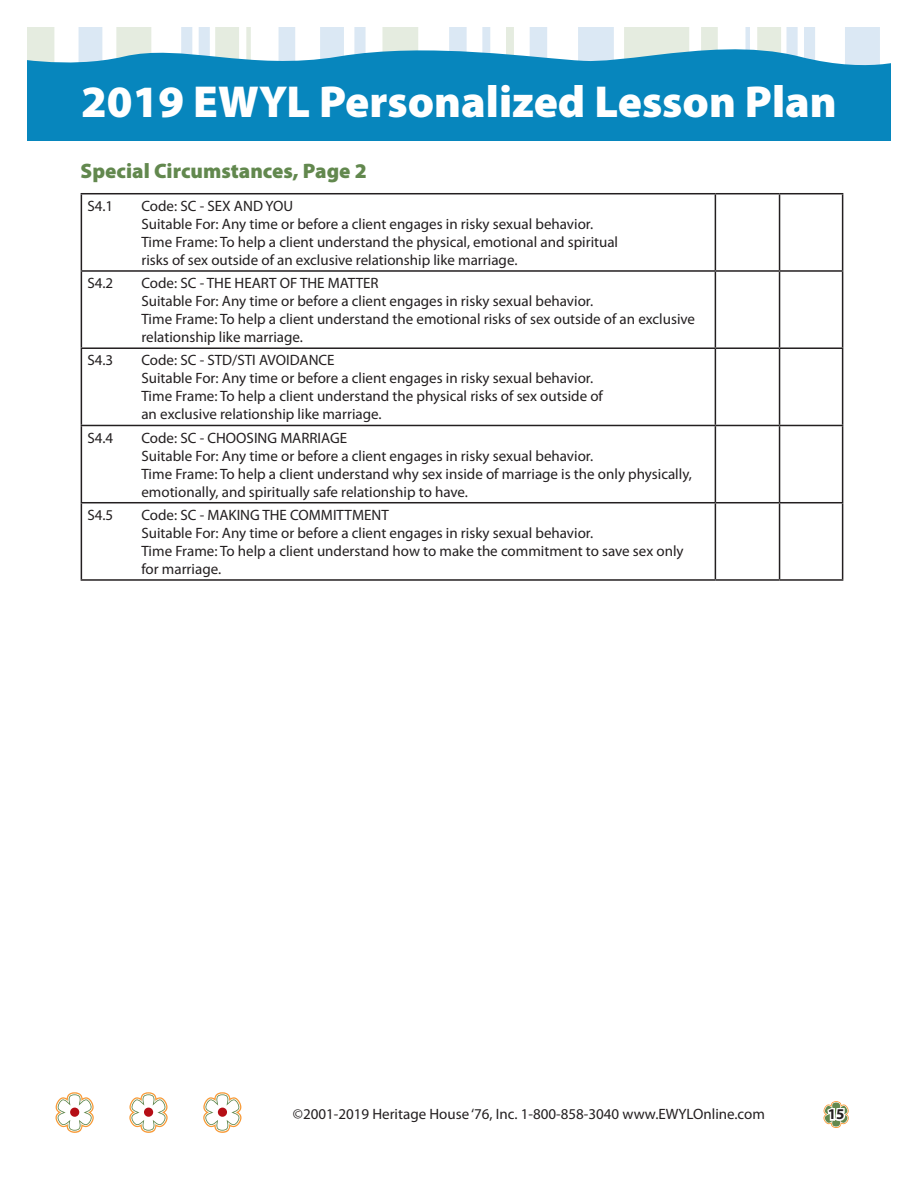
<style>
.page{position:relative;width:918px;height:1188px;background:#fff}
.page>*{position:absolute;margin:0;border:0;box-sizing:border-box;transform-origin:0 0}
.t1{font:900 45px "Myriad Pro";color:#fff}
.t2{font:900 21px "Myriad Pro";color:#62884e}
.t3{font:15px "Myriad Pro";color:#231f20}
.t4{font:700 15px "Myriad Pro";color:#231f20}
</style>
<div class="page">
<div style="left:0;top:0;width:918px;height:141px;background:#0786bd"></div>
<svg style="left:27px;top:27px;width:864px;height:39px"></svg>
<svg style="left:55px;top:1092px;width:39px;height:41px"></svg>
<div style="left:70px;top:1108px;width:9px;height:9px;background:#b50e16;border-radius:50%"></div>
<svg style="left:129px;top:1092px;width:39px;height:41px"></svg>
<div style="left:144px;top:1108px;width:9px;height:9px;background:#b50e16;border-radius:50%"></div>
<svg style="left:203px;top:1092px;width:39px;height:41px"></svg>
<div style="left:218px;top:1108px;width:9px;height:9px;background:#b50e16;border-radius:50%"></div>
<svg style="left:823px;top:1101px;width:26px;height:27px"></svg>
<hr style="left:81px;top:193px;width:634px;height:1px;background:#231f20">
<hr style="left:81px;top:194px;width:1px;height:76px;background:#231f20">
<hr style="left:715px;top:193px;width:65px;height:1px;background:#231f20">
<hr style="left:715px;top:194px;width:1px;height:76px;background:#231f20">
<hr style="left:780px;top:193px;width:63px;height:1px;background:#231f20">
<hr style="left:779px;top:194px;width:1px;height:76px;background:#231f20">
<hr style="left:842px;top:194px;width:1px;height:76px;background:#231f20">
<hr style="left:81px;top:270px;width:634px;height:2px;background:#231f20">
<hr style="left:81px;top:272px;width:1px;height:75px;background:#231f20">
<hr style="left:715px;top:270px;width:65px;height:2px;background:#231f20">
<hr style="left:715px;top:272px;width:1px;height:75px;background:#231f20">
<hr style="left:780px;top:270px;width:63px;height:2px;background:#231f20">
<hr style="left:779px;top:272px;width:1px;height:75px;background:#231f20">
<hr style="left:842px;top:272px;width:1px;height:75px;background:#231f20">
<hr style="left:81px;top:347px;width:634px;height:2px;background:#231f20">
<hr style="left:81px;top:349px;width:1px;height:76px;background:#231f20">
<hr style="left:715px;top:347px;width:65px;height:2px;background:#231f20">
<hr style="left:715px;top:349px;width:1px;height:76px;background:#231f20">
<hr style="left:780px;top:347px;width:63px;height:2px;background:#231f20">
<hr style="left:779px;top:349px;width:1px;height:76px;background:#231f20">
<hr style="left:842px;top:349px;width:1px;height:76px;background:#231f20">
<hr style="left:81px;top:425px;width:634px;height:1px;background:#231f20">
<hr style="left:81px;top:426px;width:1px;height:76px;background:#231f20">
<hr style="left:715px;top:425px;width:65px;height:1px;background:#231f20">
<hr style="left:715px;top:426px;width:1px;height:76px;background:#231f20">
<hr style="left:780px;top:425px;width:63px;height:1px;background:#231f20">
<hr style="left:779px;top:426px;width:1px;height:76px;background:#231f20">
<hr style="left:842px;top:426px;width:1px;height:76px;background:#231f20">
<hr style="left:81px;top:502px;width:634px;height:1px;background:#231f20">
<hr style="left:81px;top:503px;width:1px;height:76px;background:#231f20">
<hr style="left:715px;top:502px;width:65px;height:1px;background:#231f20">
<hr style="left:715px;top:503px;width:1px;height:76px;background:#231f20">
<hr style="left:780px;top:502px;width:63px;height:1px;background:#231f20">
<hr style="left:779px;top:503px;width:1px;height:76px;background:#231f20">
<hr style="left:842px;top:503px;width:1px;height:76px;background:#231f20">
<hr style="left:81px;top:579px;width:634px;height:2px;background:#231f20">
<hr style="left:715px;top:579px;width:65px;height:2px;background:#231f20">
<hr style="left:780px;top:579px;width:63px;height:2px;background:#231f20">
<div style="left:0;top:0;width:27px;height:1188px;background:#fff"></div>
<div style="left:891px;top:0;width:27px;height:1188px;background:#fff"></div>
<div style="left:0;top:0;width:918px;height:27px;background:#fff"></div>
<h1 class="t1" style="left:81px;top:76px;width:757px">2019 EWYL Personalized Lesson Plan</h1>
<p class="t2" style="left:81px;top:159px;width:288px">Special Circumstances, Page 2</p>
<p class="t3" style="left:87px;top:198px;width:27px">S4.1</p>
<p class="t3" style="left:141px;top:198px;width:153px">Code: SC - SEX AND YOU</p>
<p class="t3" style="left:141px;top:216px;width:453px">Suitable For: Any time or before a client engages in risky sexual behavior.</p>
<p class="t3" style="left:141px;top:234px;width:478px">Time Frame: To help a client understand the physical, emotional and spiritual</p>
<p class="t3" style="left:141px;top:252px;width:378px">risks of sex outside of an exclusive relationship like marriage.</p>
<p class="t3" style="left:87px;top:275px;width:27px">S4.2</p>
<p class="t3" style="left:141px;top:275px;width:239px">Code: SC - THE HEART OF THE MATTER</p>
<p class="t3" style="left:141px;top:293px;width:453px">Suitable For: Any time or before a client engages in risky sexual behavior.</p>
<p class="t3" style="left:141px;top:311px;width:555px">Time Frame: To help a client understand the emotional risks of sex outside of an exclusive</p>
<p class="t3" style="left:141px;top:329px;width:163px">relationship like marriage.</p>
<p class="t3" style="left:87px;top:352px;width:27px">S4.3</p>
<p class="t3" style="left:141px;top:352px;width:195px">Code: SC - STD/STI AVOIDANCE</p>
<p class="t3" style="left:141px;top:370px;width:453px">Suitable For: Any time or before a client engages in risky sexual behavior.</p>
<p class="t3" style="left:141px;top:388px;width:463px">Time Frame: To help a client understand the physical risks of sex outside of</p>
<p class="t3" style="left:141px;top:406px;width:242px">an exclusive relationship like marriage.</p>
<p class="t3" style="left:87px;top:430px;width:27px">S4.4</p>
<p class="t3" style="left:141px;top:430px;width:207px">Code: SC - CHOOSING MARRIAGE</p>
<p class="t3" style="left:141px;top:448px;width:453px">Suitable For: Any time or before a client engages in risky sexual behavior.</p>
<p class="t3" style="left:141px;top:466px;width:552px">Time Frame: To help a client understand why sex inside of marriage is the only physically,</p>
<p class="t3" style="left:141px;top:484px;width:328px">emotionally, and spiritually safe relationship to have.</p>
<p class="t3" style="left:87px;top:507px;width:27px">S4.5</p>
<p class="t3" style="left:141px;top:507px;width:249px">Code: SC - MAKING THE COMMITTMENT</p>
<p class="t3" style="left:141px;top:525px;width:453px">Suitable For: Any time or before a client engages in risky sexual behavior.</p>
<p class="t3" style="left:141px;top:543px;width:544px">Time Frame: To help a client understand how to make the commitment to save sex only</p>
<p class="t3" style="left:141px;top:561px;width:81px">for marriage.</p>
<p class="t3" style="left:293px;top:1106px;width:474px">©2001-2019 Heritage House ‘76, Inc. 1-800-858-3040 www.EWYLOnline.com</p>
<p class="t4" style="left:828px;top:1106px;width:18px">15</p>
</div>
